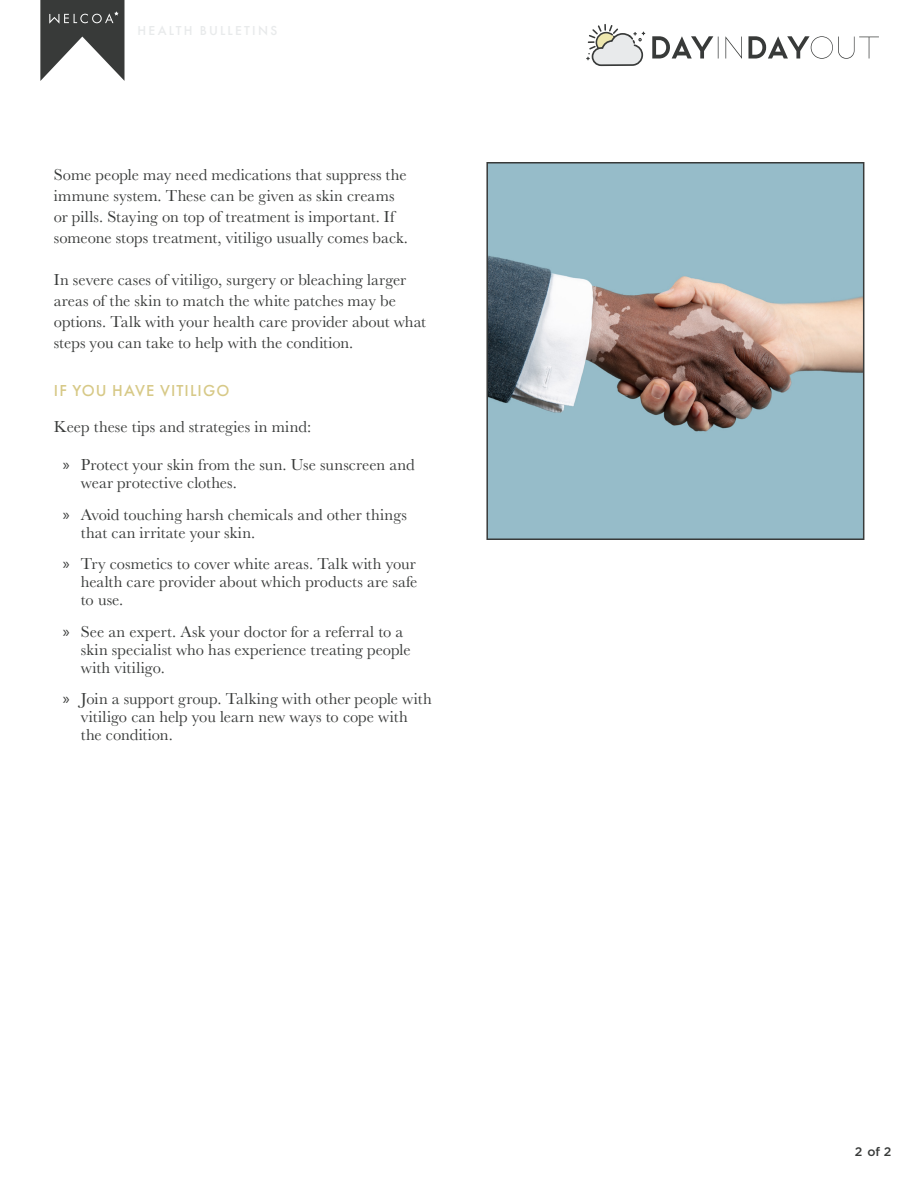
<style>
.page{position:relative;width:918px;height:1188px;background:#fff}
.page>*{position:absolute;margin:0;border:0;box-sizing:border-box;transform-origin:0 0}
.Body_Copy{font:16.5px/18px "Baskerville";color:#383a39}
.t1{font:500 16.5px "Futura PT";letter-spacing:.065em;color:#d7c987}
.t2{font:500 13.5px "Futura PT";letter-spacing:.165em;color:#e8eaeb}
.t3{font:500 12.3px "Gotham HTF";color:#383a39}
.s1{font-family:"Myriad Pro"}
</style>
<div class="page">
<img style="left:489px;top:165px;width:372px;height:372px">
<div style="left:486px;top:162px;width:378px;height:378px;border:2px solid #383a39"></div>
<svg style="left:652px;top:36px;width:227px;height:23px"></svg>
<svg style="left:586px;top:24px;width:59px;height:43px"></svg>
<svg style="left:40px;top:0;width:84px;height:81px"></svg>
<p class="t2" style="left:138px;top:23px;width:141px">HEALTH BULLETINS</p>
<p class="Body_Copy" style="left:54px;top:164px;width:356px;line-height:21px">Some people may need medications that suppress the immune system. These can be given as skin creams or pills. Staying on top of treatment is important. If someone stops treatment, vitiligo usually comes back.</p>
<p class="Body_Copy" style="left:54px;top:269px;width:374px;line-height:21px">In severe cases of vitiligo, surgery or bleaching larger areas of the skin to match the white patches may be options. Talk with your health care provider about what steps you can take to help with the condition.</p>
<h3 class="t1" style="left:54px;top:381px;width:177px">IF YOU HAVE VITILIGO</h3>
<p class="Body_Copy" style="left:54px;top:418px;width:259px">Keep these tips and strategies in mind:</p>
<p class="Body_Copy" style="left:81px;top:456px;width:335px;text-indent:-18px"><span class="s1">»</span> Protect your skin from the sun. Use sunscreen and wear protective clothes.</p>
<p class="Body_Copy" style="left:81px;top:506px;width:328px;text-indent:-18px"><span class="s1">»</span> Avoid touching harsh chemicals and other things that can irritate your skin.</p>
<p class="Body_Copy" style="left:81px;top:555px;width:338px;text-align:justify;text-indent:-18px"><span class="s1">»</span> Try cosmetics to cover white areas. Talk with your health care provider about which products are safe to use.</p>
<p class="Body_Copy" style="left:81px;top:623px;width:331px;text-indent:-18px"><span class="s1">»</span> See an expert. Ask your doctor for a referral to a skin specialist who has experience treating people with vitiligo.</p>
<p class="Body_Copy" style="left:81px;top:690px;width:352px;text-indent:-18px"><span class="s1">»</span> Join a support group. Talking with other people with vitiligo can help you learn new ways to cope with the condition.</p>
<p class="t3" style="left:855px;top:1145px;width:38px">2 of 2</p>
</div>
